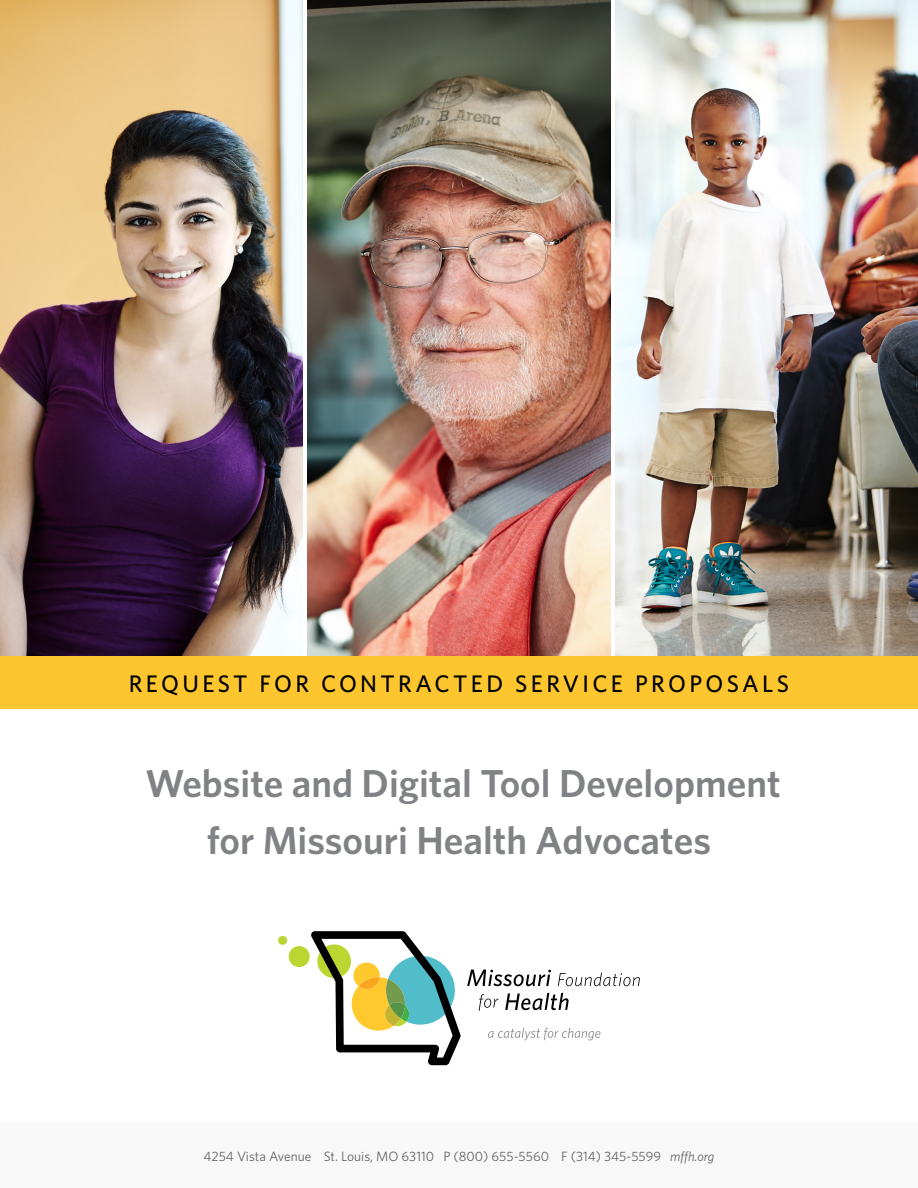
<style>
.page{position:relative;width:918px;height:1188px;background:#fff}
.page>*{position:absolute;margin:0;border:0;box-sizing:border-box;transform-origin:0 0}
.t1{font:600 39px/57px "Whitney";color:#808285;text-align:center}
.t2{font:500 24px "Whitney";letter-spacing:.14em;color:#000}
.t3{font:13.5px "Whitney";color:#636466}
.s1{font-style:italic}
</style>
<div class="page">
<img style="left:615px;top:0;width:303px;height:656px">
<img style="left:308px;top:0;width:302px;height:656px">
<img style="left:0;top:0;width:303px;height:656px">
<div style="left:0;top:1123px;width:918px;height:65px;background:#f8f8f9"></div>
<div style="left:0;top:656px;width:918px;height:53px;background:#fec62e"></div>
<svg style="left:467px;top:970px;width:84px;height:16px"></svg>
<svg style="left:558px;top:973px;width:82px;height:13px"></svg>
<svg style="left:479px;top:994px;width:19px;height:17px"></svg>
<svg style="left:505px;top:993px;width:64px;height:17px"></svg>
<div style="left:278px;top:936px;width:10px;height:9px;background:#bcd631;border-radius:4px"></div>
<svg style="left:288px;top:931px;width:173px;height:134px"></svg>
<svg style="left:488px;top:1028px;width:112px;height:12px"></svg>
<h2 class="t2" style="left:129px;top:668px;width:662px">REQUEST FOR CONTRACTED SERVICE PROPOSALS</h2>
<h1 class="t1" style="left:146px;top:754px;width:637px">Website and Digital Tool Development for Missouri Health Advocates</h1>
<p class="t3" style="left:204px;top:1147px;width:512px">4254 Vista Avenue St. Louis, MO 63110 P (800) 655-5560 F (314) 345-5599 <span class="s1">mffh.org</span></p>
</div>
